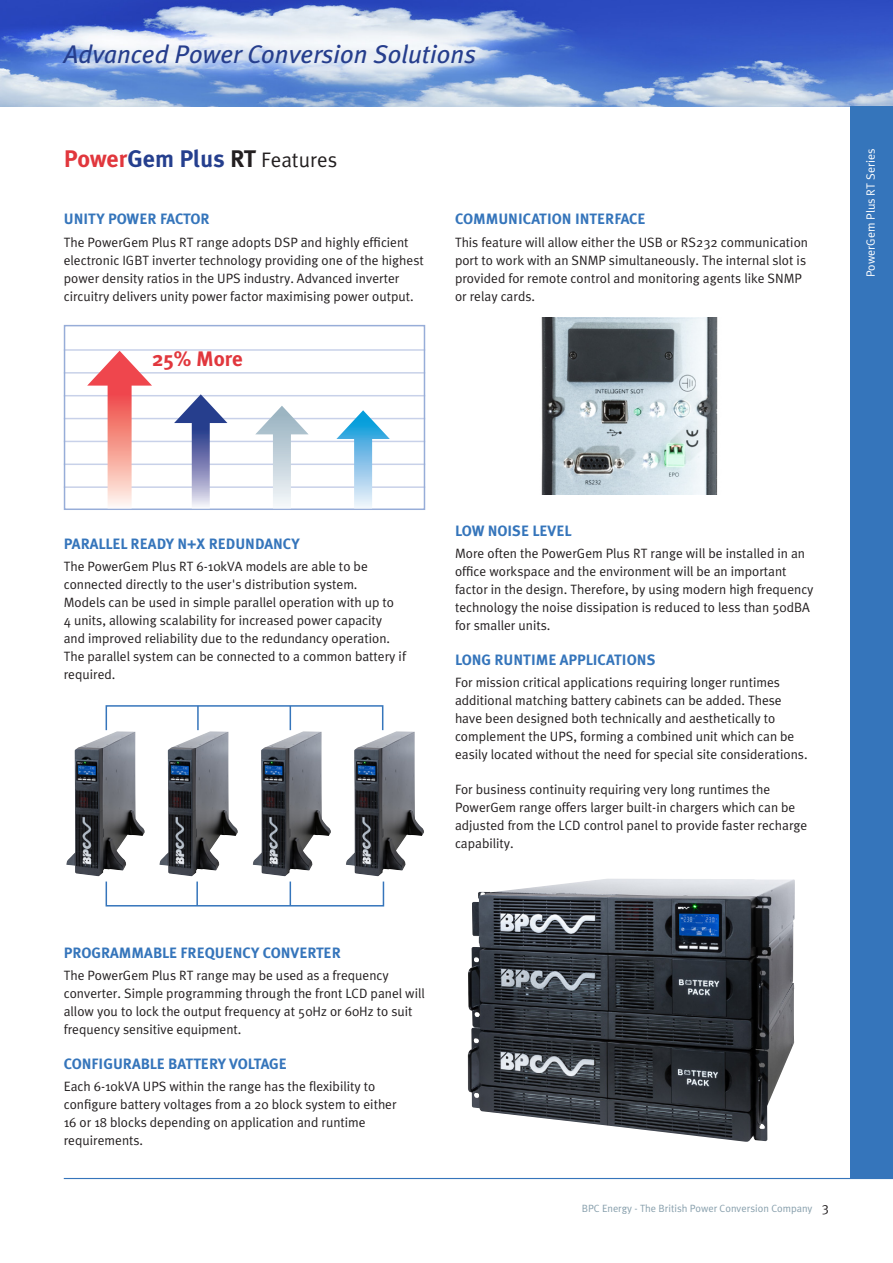
<style>
.page{position:relative;width:893px;height:1263px;background:#fff}
.page>*{position:absolute;margin:0;border:0;box-sizing:border-box;transform-origin:0 0}
.t1{font:italic 25.5px "Meta Plus";color:#263e8d}
.t2{font:21px "Meta Plus Normal";color:#231f20}
.t3{font:700 21px "Meta Plus";color:#e1373d}
.t4{font:700 15px "Meta Plus";color:#3575bb}
.Main_text{font:13.5px/18px "Meta Plus Normal";color:#231f20}
.Main_text-2{font:12px "Meta Plus Normal";color:#fff}
.t5{font:10.5px "Meta Plus Normal";color:#879fac}
.s1{font-family:"Meta Plus";font-weight:700;font-size:24px;color:#e1373d}
.s2{font-family:"Meta Plus";font-weight:700;font-size:24px;color:#253f8e}
.s3{font-family:"Meta Plus";font-weight:700;font-size:24px}
.s4{font-size:13.5px;color:#231f20}
</style>
<div class="page">
<img style="left:0;top:0;width:893px;height:106px">
<hr style="left:64px;top:349px;width:361px;height:2px;background:#c8d1e9">
<hr style="left:64px;top:372px;width:361px;height:2px;background:#c8d1e9">
<hr style="left:64px;top:395px;width:361px;height:1px;background:#c8d1e9">
<hr style="left:64px;top:418px;width:361px;height:1px;background:#c8d1e9">
<hr style="left:64px;top:441px;width:361px;height:1px;background:#c8d1e9">
<hr style="left:64px;top:463px;width:361px;height:2px;background:#c8d1e9">
<hr style="left:64px;top:486px;width:361px;height:2px;background:#c8d1e9">
<div style="left:64px;top:325px;width:361px;height:185px;border:2px solid #97add8"></div>
<svg style="left:108px;top:386px;width:24px;height:122px"></svg>
<svg style="left:87px;top:351px;width:65px;height:35px"></svg>
<svg style="left:192px;top:423px;width:18px;height:85px"></svg>
<svg style="left:174px;top:394px;width:53px;height:29px"></svg>
<svg style="left:273px;top:434px;width:18px;height:74px"></svg>
<svg style="left:255px;top:406px;width:54px;height:28px"></svg>
<svg style="left:354px;top:439px;width:18px;height:69px"></svg>
<svg style="left:336px;top:410px;width:54px;height:29px"></svg>
<div style="left:850px;top:106px;width:43px;height:1073px;background:#3575bb"></div>
<hr style="left:64px;top:1178px;width:829px;height:1px;background:#3575bb">
<img style="left:541px;top:318px;width:177px;height:176px">
<img style="left:468px;top:879px;width:327px;height:263px">
<img style="left:66px;top:731px;width:79px;height:145px">
<img style="left:160px;top:731px;width:78px;height:145px">
<img style="left:253px;top:731px;width:78px;height:145px">
<img style="left:346px;top:731px;width:78px;height:145px">
<div style="left:106px;top:705px;width:277px;height:26px;border:2px solid #3575bb"></div>
<hr style="left:197px;top:706px;width:2px;height:24px;background:#3575bb">
<hr style="left:196px;top:881px;width:2px;height:25px;background:#3575bb">
<svg style="left:290px;top:706px;width:1px;height:24px"></svg>
<svg style="left:290px;top:884px;width:1px;height:19px"></svg>
<div style="left:106px;top:881px;width:278px;height:25px;border:2px solid #3575bb"></div>
<p class="t1" style="left:64px;top:39px;width:414px">Advanced Power Conversion Solutions</p>
<p class="t2" style="left:64px;top:148px;width:275px"><span class="s1">Power</span><span class="s2">Gem Plus</span> <span class="s3">RT</span> Features</p>
<p class="t4" style="left:64px;top:210px;width:147px">UNITY POWER FACTOR</p>
<p class="Main_text" style="left:64px;top:233px;width:362px">The PowerGem Plus RT range adopts DSP and highly efficient electronic IGBT inverter technology providing one of the highest power density ratios in the UPS industry. Advanced inverter circuitry delivers unity power factor maximising power output.</p>
<p class="t3" style="left:152px;top:346px;width:92px">25% More</p>
<p class="t4" style="left:455px;top:210px;width:192px">COMMUNICATION INTERFACE</p>
<p class="Main_text" style="left:455px;top:233px;width:355px">This feature will allow either the USB or RS232 communication port to work with an SNMP simultaneously. The internal slot is provided for remote control and monitoring agents like SNMP or relay cards.</p>
<p class="Main_text-2" style="left:864px;top:277px;width:130px;rotate:-90deg">PowerGem Plus RT Series</p>
<p class="t4" style="left:64px;top:535px;width:237px">PARALLEL READY N+X REDUNDANCY</p>
<p class="Main_text" style="left:64px;top:557px;width:344px">The PowerGem Plus RT 6-10kVA models are able to be connected directly to the user's distribution system.<br>Models can be used in simple parallel operation with up to<br>4 units, allowing scalability for increased power capacity and improved reliability due to the redundancy operation.<br>The parallel system can be connected to a common battery if required.</p>
<p class="t4" style="left:455px;top:522px;width:118px">LOW NOISE LEVEL</p>
<p class="Main_text" style="left:455px;top:544px;width:360px">More often the PowerGem Plus RT range will be installed in an office workspace and the environment will be an important factor in the design. Therefore, by using modern high frequency technology the noise dissipation is reduced to less than 50dBA for smaller units.</p>
<p class="t4" style="left:455px;top:651px;width:202px">LONG RUNTIME APPLICATIONS</p>
<p class="Main_text" style="left:455px;top:673px;width:354px">For mission critical applications requiring longer runtimes additional matching battery cabinets can be added. These have been designed both technically and aesthetically to complement the UPS, forming a combined unit which can be easily located without the need for special site considerations.</p>
<p class="Main_text" style="left:455px;top:780px;width:354px">For business continuity requiring very long runtimes the PowerGem range offers larger built-in chargers which can be adjusted from the LCD control panel to provide faster recharge capability.</p>
<p class="t4" style="left:64px;top:944px;width:278px">PROGRAMMABLE FREQUENCY CONVERTER</p>
<p class="Main_text" style="left:64px;top:966px;width:362px">The PowerGem Plus RT range may be used as a frequency converter. Simple programming through the front LCD panel will allow you to lock the output frequency at 50Hz or 60Hz to suit frequency sensitive equipment.</p>
<p class="t4" style="left:64px;top:1055px;width:225px">CONFIGURABLE BATTERY VOLTAGE</p>
<p class="Main_text" style="left:64px;top:1077px;width:334px">Each 6-10kVA UPS within the range has the flexibility to configure battery voltages from a 20 block system to either 16 or 18 blocks depending on application and runtime requirements.</p>
<p class="t5" style="left:582px;top:1202px;width:249px">BPC Energy - The British Power Conversion Company <span class="s4">3</span></p>
</div>
